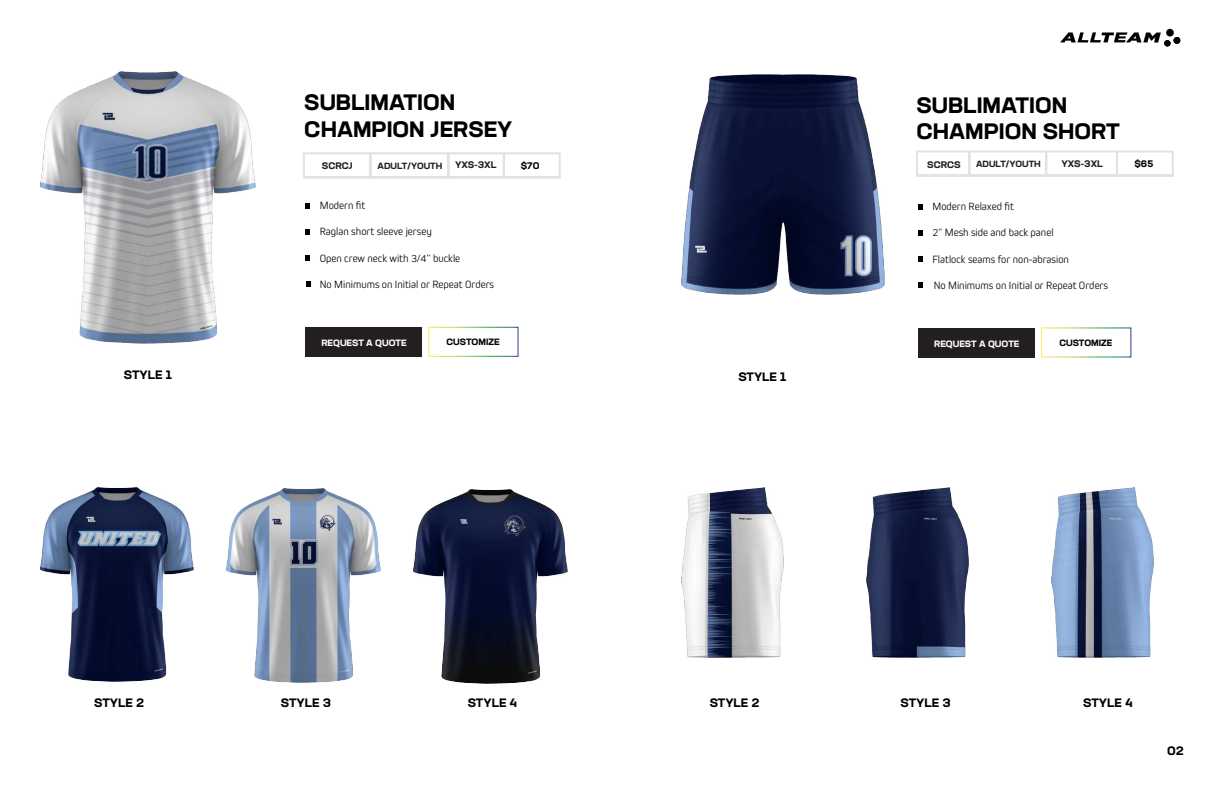
<style>
.page{position:relative;width:1224px;height:792px;background:#fff}
.page>*{position:absolute;margin:0;border:0;box-sizing:border-box;transform-origin:0 0}
.t1{font:700 expanded 22px/26.4px "Neusa Next Std";color:#000}
.t2{font:700 expanded 12px "Neusa Next Std";color:#000}
.t3{font:300 11px "Kiro";color:#000}
.t4{font:700 expanded 9.4px "Neusa Next Std";color:#231f20}
.t5{font:700 expanded 9.4px "Neusa Next Std";color:#000}
.t6{font:700 expanded 9px "Neusa Next Std";color:#fff}
.t7{font:700 expanded 9px "Neusa Next Std";color:#000}
.t8{font:700 expanded 8.8px "Neusa Next Std";color:#231f20}
</style>
<div class="page">
<div style="left:1173px;top:37px;width:7px;height:7px;background:#070707;border-radius:50%"></div>
<div style="left:1174px;top:37px;width:6px;height:7px;background:#000;border-radius:50%"></div>
<svg style="left:1060px;top:29px;width:114px;height:17px"></svg>
<div style="left:305px;top:327px;width:117px;height:29px;background:#231f20"></div>
<div style="left:428px;top:327px;width:91px;height:30px;border:1px solid #fff"></div>
<div style="left:303px;top:152px;width:258px;height:26px;border:2px solid #e2e2e2"></div>
<hr style="left:304px;top:176px;width:255px;height:2px;background:#e2e2e2">
<div style="left:369px;top:153px;width:2px;height:25px;border:2px solid #e2e2e2"></div>
<hr style="left:447px;top:153px;width:2px;height:24px;background:#e2e2e2">
<div style="left:503px;top:152px;width:2px;height:26px;border:2px solid #e2e2e2"></div>
<svg style="left:305px;top:203px;width:5px;height:5px"></svg>
<svg style="left:305px;top:230px;width:5px;height:5px"></svg>
<svg style="left:305px;top:256px;width:5px;height:5px"></svg>
<svg style="left:306px;top:282px;width:5px;height:5px"></svg>
<div style="left:918px;top:329px;width:117px;height:29px;background:#231f20"></div>
<div style="left:916px;top:151px;width:258px;height:26px;border:2px solid #e2e2e2"></div>
<hr style="left:917px;top:175px;width:255px;height:2px;background:#e2e2e2">
<hr style="left:1045px;top:152px;width:2px;height:24px;background:#e2e2e2">
<div style="left:1116px;top:151px;width:2px;height:25px;border:2px solid #e2e2e2"></div>
<hr style="left:968px;top:151px;width:2px;height:24px;background:#e2e2e2">
<svg style="left:918px;top:204px;width:5px;height:5px"></svg>
<svg style="left:918px;top:231px;width:5px;height:5px"></svg>
<svg style="left:918px;top:257px;width:5px;height:5px"></svg>
<svg style="left:918px;top:283px;width:5px;height:5px"></svg>
<img style="left:40px;top:71px;width:216px;height:272px">
<img style="left:40px;top:487px;width:154px;height:195px">
<img style="left:414px;top:490px;width:154px;height:194px">
<img style="left:227px;top:488px;width:154px;height:194px">
<img style="left:681px;top:74px;width:203px;height:220px">
<img style="left:681px;top:487px;width:103px;height:170px">
<img style="left:866px;top:487px;width:103px;height:170px">
<img style="left:1051px;top:487px;width:103px;height:170px">
<h1 class="t1" style="left:304px;top:89px;width:210px">SUBLIMATION<br>CHAMPION JERSEY</h1>
<h1 class="t1" style="left:916px;top:91px;width:205px">SUBLIMATION<br>CHAMPION SHORT</h1>
<p class="t4" style="left:322px;top:159px;width:32px">SCRCJ</p>
<p class="t8" style="left:378px;top:160px;width:66px">ADULT/YOUTH</p>
<p class="t4" style="left:455px;top:159px;width:43px">YXS-3XL</p>
<p class="t5" style="left:521px;top:159px;width:20px">$70</p>
<p class="t3" style="left:320px;top:199px;width:47px">Modern fit</p>
<p class="t3" style="left:320px;top:225px;width:114px">Raglan short sleeve jersey</p>
<p class="t3" style="left:320px;top:252px;width:142px">Open crew neck with 3/4” buckle</p>
<p class="t3" style="left:320px;top:278px;width:176px">No Minimums on Initial or Repeat Orders</p>
<p class="t4" style="left:927px;top:158px;width:35px">SCRCS</p>
<p class="t8" style="left:976px;top:158px;width:66px">ADULT/YOUTH</p>
<p class="t4" style="left:1062px;top:158px;width:43px">YXS-3XL</p>
<p class="t5" style="left:1134px;top:158px;width:20px">$65</p>
<p class="t3" style="left:932px;top:200px;width:83px">Modern Relaxed fit</p>
<p class="t3" style="left:932px;top:226px;width:123px">2” Mesh side and back panel</p>
<p class="t3" style="left:932px;top:253px;width:138px">Flatlock seams for non-abrasion</p>
<p class="t3" style="left:934px;top:279px;width:176px">No Minimums on Initial or Repeat Orders</p>
<p class="t6" style="left:321px;top:337px;width:87px">REQUEST A QUOTE</p>
<p class="t7" style="left:447px;top:336px;width:55px">CUSTOMIZE</p>
<p class="t6" style="left:934px;top:338px;width:87px">REQUEST A QUOTE</p>
<p class="t7" style="left:1059px;top:337px;width:55px">CUSTOMIZE</p>
<p class="t2" style="left:124px;top:366px;width:50px">STYLE 1</p>
<p class="t2" style="left:738px;top:369px;width:50px">STYLE 1</p>
<p class="t2" style="left:94px;top:695px;width:51px">STYLE 2</p>
<p class="t2" style="left:281px;top:695px;width:52px">STYLE 3</p>
<p class="t2" style="left:468px;top:695px;width:51px">STYLE 4</p>
<p class="t2" style="left:710px;top:695px;width:51px">STYLE 2</p>
<p class="t2" style="left:901px;top:695px;width:52px">STYLE 3</p>
<p class="t2" style="left:1083px;top:695px;width:51px">STYLE 4</p>
<p class="t2" style="left:1167px;top:743px;width:18px">02</p>
</div>
